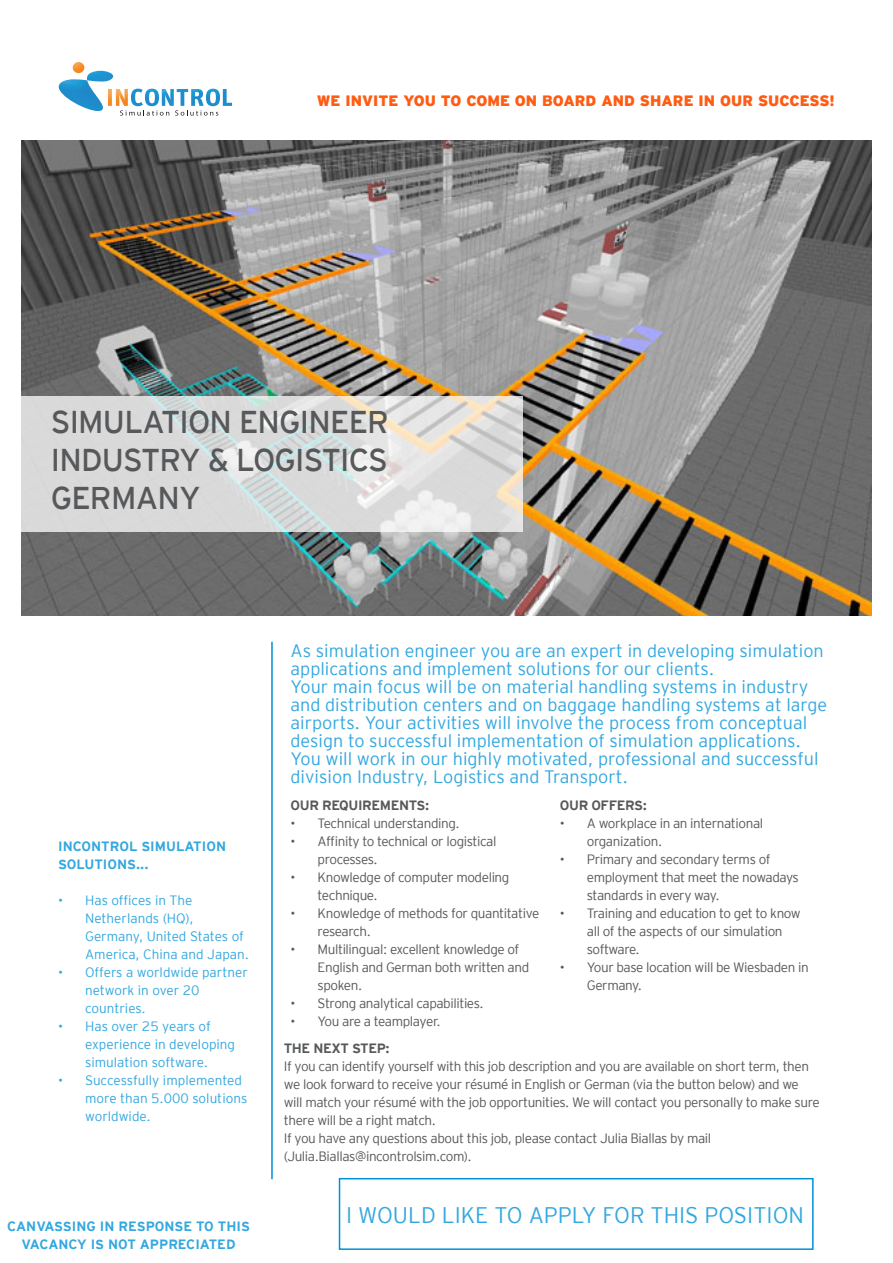
<style>
.page{position:relative;width:893px;height:1263px;background:#fff}
.page>*{position:absolute;margin:0;border:0;box-sizing:border-box;transform-origin:0 0}
.Titel_zwart{font:31.5px/37.8px "Interstate Mono";letter-spacing:-.025em;color:#57585a}
.t1{font:22.5px "Interstate Mono Lgt";color:#33a7df}
.t2{font:18px/18px "Interstate Mono Lgt";color:#33a7df}
.t3{font:900 15px "Interstate Mono";color:#ff5c13}
.Kopij_zwart{font:13.5px/18px "Interstate Mono Lgt";letter-spacing:-.03em;color:#57585a}
.t4{font:13.5px/18px "Interstate Mono Lgt";color:#33a7df}
.t5{font:700 13.5px/18px "Interstate Mono";color:#33a7df}
.t6{font:700 13.5px "Interstate Mono";letter-spacing:-.03em;color:#57585a}
</style>
<div class="page">
<img style="left:21px;top:140px;width:851px;height:476px">
<svg style="left:21px;top:396px;width:502px;height:135px;fill:#dadada"></svg>
<hr style="left:271px;top:642px;width:2px;height:537px;background:#0091d7">
<div style="left:339px;top:1178px;width:475px;height:72px;border:2px solid #0091d7"></div>
<img style="left:59px;top:79px;width:44px;height:32px">
<img style="left:87px;top:71px;width:26px;height:11px">
<svg style="left:73px;top:62px;width:11px;height:11px"></svg>
<svg style="left:120px;top:110px;width:49px;height:6px"></svg>
<svg style="left:175px;top:110px;width:43px;height:6px"></svg>
<img style="left:108px;top:89px;width:20px;height:17px">
<img style="left:206px;top:89px;width:14px;height:17px">
<img style="left:145px;top:89px;width:14px;height:17px">
<img style="left:131px;top:89px;width:12px;height:17px">
<img style="left:223px;top:89px;width:9px;height:17px">
<img style="left:191px;top:89px;width:13px;height:17px">
<img style="left:177px;top:89px;width:11px;height:17px">
<img style="left:162px;top:89px;width:12px;height:17px">
<p class="t3" style="left:317px;top:92px;width:520px">WE INVITE YOU TO COME ON BOARD AND SHARE IN OUR SUCCESS!</p>
<p class="Titel_zwart" style="left:51px;top:403px;width:340px">SIMULATION ENGINEER<br>INDUSTRY &amp; LOGISTICS</p>
<p class="Titel_zwart" style="left:51px;top:479px;width:151px">GERMANY</p>
<p class="t5" style="left:58px;top:837px;width:170px">INCONTROL SIMULATION<br>SOLUTIONS...</p>
<p class="t4" style="left:85px;top:891px;width:165px;text-indent:-27px">• Has offices in The<br>Netherlands (HQ),<br>Germany, United States of<br>America, China and Japan.</p>
<p class="t4" style="left:85px;top:963px;width:164px;text-indent:-27px">• Offers a worldwide partner network in over 20 countries.</p>
<p class="t4" style="left:85px;top:1017px;width:152px;text-indent:-27px">• Has over 25 years of experience in developing simulation software.</p>
<p class="t4" style="left:85px;top:1071px;width:164px;text-indent:-27px">• Successfully implemented more than 5.000 solutions worldwide.</p>
<p class="t5" style="left:7px;top:1217px;width:244px;text-align:center">CANVASSING IN RESPONSE TO THIS<br>VACANCY IS NOT APPRECIATED</p>
<p class="t2" style="left:291px;top:642px;width:535px">As simulation engineer you are an expert in developing simulation applications and implement solutions for our clients.</p>
<p class="t2" style="left:291px;top:678px;width:538px">Your main focus will be on material handling systems in industry and distribution centers and on baggage handling systems at large airports. Your activities will involve the process from conceptual design to successful implementation of simulation applications.</p>
<p class="t2" style="left:291px;top:750px;width:529px">You will work in our highly motivated, professional and successful division Industry, Logistics and Transport.</p>
<p class="t6" style="left:291px;top:798px;width:140px">OUR REQUIREMENTS:</p>
<p class="Kopij_zwart" style="left:291px;top:814px;width:171px">• Technical understanding.</p>
<p class="Kopij_zwart" style="left:318px;top:832px;width:180px;text-indent:-27px">• Affinity to technical or logistical processes.</p>
<p class="Kopij_zwart" style="left:318px;top:868px;width:193px;text-indent:-27px">• Knowledge of computer modeling technique.</p>
<p class="Kopij_zwart" style="left:318px;top:904px;width:223px;text-indent:-27px">• Knowledge of methods for quantitative research.</p>
<p class="Kopij_zwart" style="left:318px;top:940px;width:213px;text-indent:-27px">• Multilingual: excellent knowledge of<br>English and German both written and spoken.</p>
<p class="Kopij_zwart" style="left:291px;top:994px;width:195px">• Strong analytical capabilities.</p>
<p class="Kopij_zwart" style="left:291px;top:1012px;width:152px">• You are a teamplayer.</p>
<p class="t6" style="left:284px;top:1041px;width:107px">THE NEXT STEP:</p>
<p class="Kopij_zwart" style="left:284px;top:1057px;width:537px">If you can identify yourself with this job description and you are available on short term, then we look forward to receive your résumé in English or German (via the button below) and we will match your résumé with the job opportunities. We will contact you personally to make sure there will be a right match.</p>
<p class="Kopij_zwart" style="left:284px;top:1129px;width:429px">If you have any questions about this job, please contact Julia Biallas by mail</p>
<p class="Kopij_zwart" style="left:284px;top:1147px;width:189px">(Julia.Biallas@incontrolsim.com).</p>
<p class="t6" style="left:560px;top:798px;width:89px">OUR OFFERS:</p>
<p class="Kopij_zwart" style="left:587px;top:814px;width:178px;text-indent:-27px">• A workplace in an international organization.</p>
<p class="Kopij_zwart" style="left:587px;top:850px;width:214px;text-indent:-27px">• Primary and secondary terms of employment that meet the nowadays standards in every way.</p>
<p class="Kopij_zwart" style="left:587px;top:904px;width:215px;text-indent:-27px">• Training and education to get to know all of the aspects of our simulation software.</p>
<p class="Kopij_zwart" style="left:587px;top:958px;width:223px;text-indent:-27px">• Your base location will be Wiesbaden in<br>Germany.</p>
<p class="t1" style="left:346px;top:1202px;width:459px">I WOULD LIKE TO APPLY FOR THIS POSITION</p>
</div>
